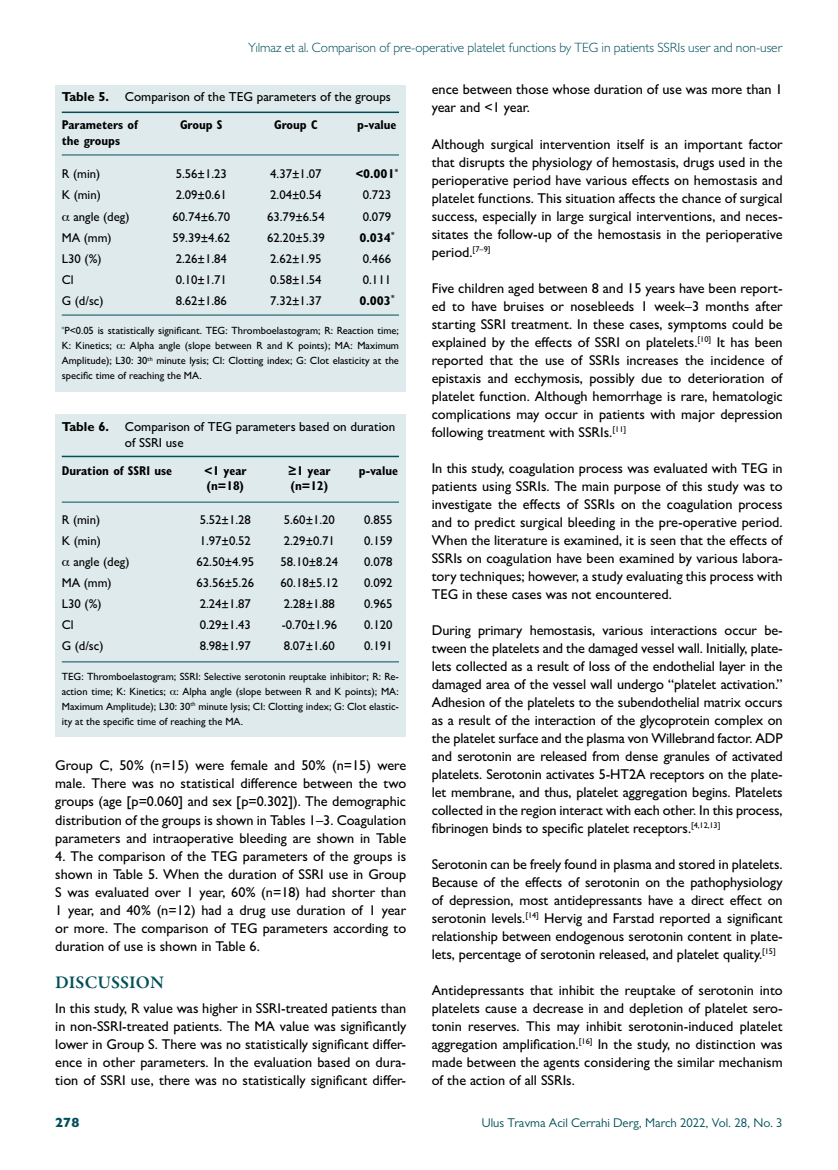
<style>
.page{position:relative;width:838px;height:1170px;background:#fff}
.page>*{position:absolute;margin:0;border:0;box-sizing:border-box;transform-origin:0 0}
.t1{font:600 18px "Garamond Premr Pro";color:#004f5a}
.t2{font:500 14.25px/18px "Gill Sans MT Pro";color:#000;text-align:justify}
.t3{font:300 13.5px "Gill Sans MT Pro";letter-spacing:-.005em;color:#004f5a}
.t4{font:800 13.5px "Gill Sans MT Pro";color:#004f5a}
.t5{font:500 13.05px/15.6px "Gill Sans MT Pro";color:#000}
.t6{font:500 12.75px "Gill Sans MT Pro";color:#000}
.t7{font:700 condensed 12.75px "Gill Sans MT Pro";color:#000}
.t8{font:12.75px "Gill Sans MT Pro";color:#004f5a}
.t9{font:700 12.75px "Gill Sans MT Pro";color:#000}
.t10{font:500 10.5px/15px "Gill Sans MT Pro";color:#000;text-align:justify}
.s1{font-weight:700}
</style>
<div class="page">
<div style="left:55px;top:85px;width:351px;height:306px;background:#deeaec"></div>
<hr style="left:62px;top:111px;width:337px;height:2px;background:#004f5a">
<hr style="left:62px;top:155px;width:337px;height:1px;background:#004f5a">
<hr style="left:62px;top:315px;width:337px;height:1px;background:#004f5a">
<div style="left:55px;top:415px;width:351px;height:322px;background:#deeaec"></div>
<hr style="left:62px;top:455px;width:337px;height:2px;background:#004f5a">
<hr style="left:62px;top:501px;width:337px;height:1px;background:#004f5a">
<hr style="left:62px;top:661px;width:337px;height:1px;background:#004f5a">
<p class="t3" style="left:248px;top:39px;width:536px">Yılmaz et al. Comparison of pre-operative platelet functions by TEG in patients SSRIs user and non-user</p>
<p class="t5" style="left:62px;top:89px;width:331px"><span class="s1">Table 5.</span> Comparison of the TEG parameters of the groups</p>
<p class="t7" style="left:62px;top:117px;width:77px">Parameters of</p>
<p class="t7" style="left:180px;top:117px;width:44px">Group S</p>
<p class="t7" style="left:274px;top:117px;width:45px">Group C</p>
<p class="t7" style="left:357px;top:117px;width:41px">p-value</p>
<p class="t7" style="left:62px;top:133px;width:60px">the groups</p>
<p class="t6" style="left:62px;top:167px;width:40px">R (min)</p>
<p class="t6" style="left:176px;top:167px;width:53px">5.56±1.23</p>
<p class="t6" style="left:270px;top:167px;width:53px">4.37±1.07</p>
<p class="t9" style="left:356px;top:166px;width:44px">&lt;0.001<sup>*</sup></p>
<p class="t6" style="left:62px;top:188px;width:41px">K (min)</p>
<p class="t6" style="left:176px;top:188px;width:53px">2.09±0.61</p>
<p class="t6" style="left:270px;top:188px;width:53px">2.04±0.54</p>
<p class="t6" style="left:363px;top:188px;width:30px">0.723</p>
<p class="t6" style="left:73px;top:209px;width:58px">angle (deg)</p>
<p class="t6" style="left:172px;top:209px;width:59px">60.74±6.70</p>
<p class="t6" style="left:267px;top:209px;width:59px">63.79±6.54</p>
<p class="t6" style="left:363px;top:209px;width:30px">0.079</p>
<p class="t6" style="left:62px;top:230px;width:51px">MA (mm)</p>
<p class="t6" style="left:172px;top:230px;width:59px">59.39±4.62</p>
<p class="t6" style="left:267px;top:230px;width:59px">62.20±5.39</p>
<p class="t9" style="left:359px;top:229px;width:37px">0.034<sup>*</sup></p>
<p class="t6" style="left:62px;top:251px;width:41px">L30 (%)</p>
<p class="t6" style="left:176px;top:251px;width:53px">2.26±1.84</p>
<p class="t6" style="left:270px;top:251px;width:53px">2.62±1.95</p>
<p class="t6" style="left:363px;top:251px;width:30px">0.466</p>
<p class="t6" style="left:62px;top:272px;width:13px">Cl</p>
<p class="t6" style="left:176px;top:272px;width:53px">0.10±1.71</p>
<p class="t6" style="left:270px;top:272px;width:53px">0.58±1.54</p>
<p class="t6" style="left:363px;top:272px;width:30px">0.111</p>
<p class="t6" style="left:62px;top:293px;width:43px">G (d/sc)</p>
<p class="t6" style="left:176px;top:293px;width:53px">8.62±1.86</p>
<p class="t6" style="left:270px;top:293px;width:53px">7.32±1.37</p>
<p class="t9" style="left:359px;top:292px;width:37px">0.003<sup>*</sup></p>
<p class="t10" style="left:62px;top:323px;width:339px"><sup>*</sup>P&lt;0.05 is statistically significant. TEG: Thromboelastogram; R: Reaction time; K: Kinetics; : Alpha angle (slope between R and K points); MA: Maximum Amplitude); L30: 30<sup>th</sup> minute lysis; CI: Clotting index; G: Clot elasticity at the specific time of reaching the MA.</p>
<p class="t5" style="left:125px;top:419px;width:272px;text-indent:-63px"><span class="s1">Table 6.</span> Comparison of TEG parameters based on duration of SSRI use</p>
<p class="t7" style="left:62px;top:463px;width:112px">Duration of SSRI use</p>
<p class="t7" style="left:204px;top:463px;width:44px">&lt;1 year</p>
<p class="t7" style="left:288px;top:463px;width:44px">≥1 year</p>
<p class="t7" style="left:359px;top:463px;width:41px">p-value</p>
<p class="t7" style="left:206px;top:478px;width:39px">(n=18)</p>
<p class="t7" style="left:290px;top:478px;width:39px">(n=12)</p>
<p class="t6" style="left:62px;top:512px;width:40px">R (min)</p>
<p class="t6" style="left:200px;top:512px;width:53px">5.52±1.28</p>
<p class="t6" style="left:284px;top:512px;width:53px">5.60±1.20</p>
<p class="t6" style="left:364px;top:512px;width:30px">0.855</p>
<p class="t6" style="left:62px;top:533px;width:41px">K (min)</p>
<p class="t6" style="left:200px;top:533px;width:53px">1.97±0.52</p>
<p class="t6" style="left:284px;top:533px;width:53px">2.29±0.71</p>
<p class="t6" style="left:364px;top:533px;width:30px">0.159</p>
<p class="t6" style="left:73px;top:554px;width:58px">angle (deg)</p>
<p class="t6" style="left:196px;top:554px;width:59px">62.50±4.95</p>
<p class="t6" style="left:280px;top:554px;width:59px">58.10±8.24</p>
<p class="t6" style="left:364px;top:554px;width:30px">0.078</p>
<p class="t6" style="left:62px;top:575px;width:51px">MA (mm)</p>
<p class="t6" style="left:196px;top:575px;width:59px">63.56±5.26</p>
<p class="t6" style="left:280px;top:575px;width:59px">60.18±5.12</p>
<p class="t6" style="left:364px;top:575px;width:30px">0.092</p>
<p class="t6" style="left:62px;top:596px;width:41px">L30 (%)</p>
<p class="t6" style="left:200px;top:596px;width:53px">2.24±1.87</p>
<p class="t6" style="left:284px;top:596px;width:53px">2.28±1.88</p>
<p class="t6" style="left:364px;top:596px;width:30px">0.965</p>
<p class="t6" style="left:62px;top:617px;width:13px">Cl</p>
<p class="t6" style="left:200px;top:617px;width:53px">0.29±1.43</p>
<p class="t6" style="left:282px;top:617px;width:57px">-0.70±1.96</p>
<p class="t6" style="left:364px;top:617px;width:30px">0.120</p>
<p class="t6" style="left:62px;top:638px;width:43px">G (d/sc)</p>
<p class="t6" style="left:200px;top:638px;width:53px">8.98±1.97</p>
<p class="t6" style="left:284px;top:638px;width:53px">8.07±1.60</p>
<p class="t6" style="left:364px;top:638px;width:30px">0.191</p>
<p class="t10" style="left:62px;top:668px;width:339px">TEG: Thromboelastogram; SSRI: Selective serotonin reuptake inhibitor; R: Re&shy;action time; K: Kinetics; : Alpha angle (slope between R and K points); MA:<br>Maximum Amplitude); L30: 30<sup>th</sup> minute lysis; CI: Clotting index; G: Clot elastic&shy;ity at the specific time of reaching the MA.</p>
<p class="t2" style="left:55px;top:756px;width:352px">Group C, 50% (n=15) were female and 50% (n=15) were male. There was no statistical difference between the two groups (age [p=0.060] and sex [p=0.302]). The demographic distribution of the groups is shown in Tables 1–3. Coagulation parameters and intraoperative bleeding are shown in Table</p>
<p class="t2" style="left:55px;top:846px;width:352px">4. The comparison of the TEG parameters of the groups is shown in Table 5. When the duration of SSRI use in Group S was evaluated over 1 year, 60% (n=18) had shorter than 1 year, and 40% (n=12) had a drug use duration of 1 year or more. The comparison of TEG parameters according to duration of use is shown in Table 6.</p>
<p class="t1" style="left:55px;top:971px;width:110px">DISCUSSION</p>
<p class="t2" style="left:55px;top:998px;width:352px">In this study, R value was higher in SSRI-treated patients than in non-SSRI-treated patients. The MA value was significantly lower in Group S. There was no statistically significant differ&shy;ence in other parameters. In the evaluation based on dura&shy;tion of SSRI use, there was no statistically significant differ-</p>
<p class="t2" style="left:432px;top:81px;width:352px">ence between those whose duration of use was more than 1 year and &lt;1 year.</p>
<p class="t2" style="left:432px;top:134px;width:352px">Although surgical intervention itself is an important factor that disrupts the physiology of hemostasis, drugs used in the perioperative period have various effects on hemostasis and platelet functions. This situation affects the chance of surgical success, especially in large surgical interventions, and neces&shy;sitates the follow-up of the hemostasis in the perioperative period.<sup>[7–9]</sup></p>
<p class="t2" style="left:432px;top:279px;width:352px">Five children aged between 8 and 15 years have been report&shy;ed to have bruises or nosebleeds 1 week–3 months after starting SSRI treatment. In these cases, symptoms could be explained by the effects of SSRI on platelets.<sup>[10]</sup> It has been reported that the use of SSRIs increases the incidence of epistaxis and ecchymosis, possibly due to deterioration of platelet function. Although hemorrhage is rare, hematologic complications may occur in patients with major depression following treatment with SSRIs.<sup>[11]</sup></p>
<p class="t2" style="left:432px;top:459px;width:352px">In this study, coagulation process was evaluated with TEG in patients using SSRIs. The main purpose of this study was to investigate the effects of SSRIs on the coagulation process and to predict surgical bleeding in the pre-operative period.<br>When the literature is examined, it is seen that the effects of SSRIs on coagulation have been examined by various labora&shy;tory techniques; however, a study evaluating this process with TEG in these cases was not encountered.</p>
<p class="t2" style="left:432px;top:620px;width:352px">During primary hemostasis, various interactions occur be&shy;tween the platelets and the damaged vessel wall. Initially, plate&shy;lets collected as a result of loss of the endothelial layer in the damaged area of the vessel wall undergo “platelet activation.” Adhesion of the platelets to the subendothelial matrix occurs as a result of the interaction of the glycoprotein complex on the platelet surface and the plasma von Willebrand factor. ADP and serotonin are released from dense granules of activated platelets. Serotonin activates 5-HT2A receptors on the plate&shy;let membrane, and thus, platelet aggregation begins. Platelets collected in the region interact with each other. In this process, fibrinogen binds to specific platelet receptors.<sup>[4,12,13]</sup></p>
<p class="t2" style="left:432px;top:855px;width:352px">Serotonin can be freely found in plasma and stored in platelets.<br>Because of the effects of serotonin on the pathophysiology of depression, most antidepressants have a direct effect on serotonin levels.<sup>[14]</sup> Hervig and Farstad reported a significant relationship between endogenous serotonin content in plate&shy;lets, percentage of serotonin released, and platelet quality.<sup>[15]</sup></p>
<p class="t2" style="left:432px;top:981px;width:352px">Antidepressants that inhibit the reuptake of serotonin into platelets cause a decrease in and depletion of platelet sero&shy;tonin reserves. This may inhibit serotonin-induced platelet aggregation amplification.<sup>[16]</sup> In the study, no distinction was made between the agents considering the similar mechanism of the action of all SSRIs.</p>
<p class="t4" style="left:55px;top:1114px;width:26px">278</p>
<p class="t8" style="left:482px;top:1115px;width:302px">Ulus Travma Acil Cerrahi Derg, March 2022, Vol. 28, No. 3</p>
</div>
